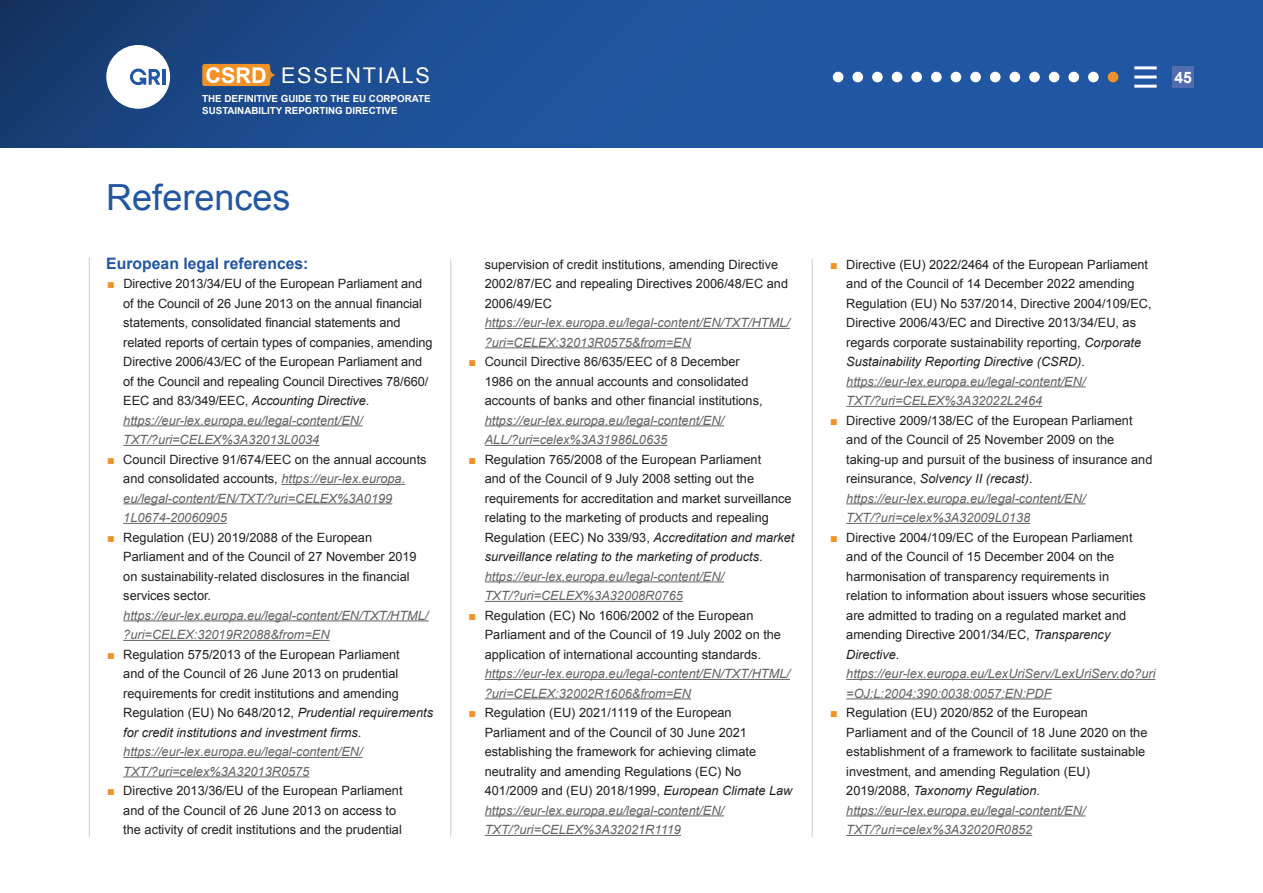
<style>
.page{position:relative;width:1263px;height:893px;background:#fff}
.page>*{position:absolute;margin:0;border:0;box-sizing:border-box;transform-origin:0 0}
.H1_new{font:36px "Arial";color:#2156a2}
.t1{font:21.6px "Arial";letter-spacing:.08em;color:#fff}
.t2{font:700 15.75px "Arial";color:#2156a2}
.t3{font:700 15.75px "Arial";color:#fff}
.t4{font:12.75px/19.5px "Arial";color:#231f20}
.t5{font:italic 12.75px/19.5px "Arial";color:#636366}
.t6{font:700 9.75px/12px "Arial";color:#fff}
.s1{font-weight:700}
.s2{color:#f09226}
.s3{font-style:italic}
.s4{font-style:italic;color:#636366}
.s5{font-style:normal;color:#f09226}
.s6{font-style:normal;color:#231f20}
</style>
<div class="page">
<svg style="left:0;top:0;width:1263px;height:148px;background:#1e4f96"></svg>
<div style="left:106px;top:45px;width:64px;height:64px;background:#fff;border-radius:50%"></div>
<hr style="left:163px;top:69px;width:3px;height:16px;background:#2157a3">
<svg style="left:130px;top:69px;width:30px;height:16px"></svg>
<div style="left:202px;top:64px;width:68px;height:22px;background:#f09226;border-radius:3px"></div>
<svg style="left:270px;top:69px;width:7px;height:12px"></svg>
<div style="left:1173px;top:66px;width:21px;height:22px;background:#526cb0"></div>
<hr style="left:89px;top:257px;width:1px;height:580px;background:#cccdcf">
<hr style="left:123px;top:425px;width:240px;height:1px;background:#636366">
<hr style="left:123px;top:445px;width:196px;height:1px;background:#636366">
<hr style="left:281px;top:484px;width:124px;height:1px;background:#636366">
<hr style="left:123px;top:503px;width:269px;height:1px;background:#636366">
<hr style="left:123px;top:523px;width:104px;height:1px;background:#636366">
<hr style="left:123px;top:620px;width:306px;height:1px;background:#636366">
<hr style="left:123px;top:640px;width:207px;height:1px;background:#636366">
<hr style="left:123px;top:757px;width:240px;height:1px;background:#636366">
<hr style="left:123px;top:776px;width:186px;height:1px;background:#636366">
<hr style="left:450px;top:259px;width:1px;height:578px;background:#cccdcf">
<hr style="left:485px;top:328px;width:305px;height:1px;background:#636366">
<hr style="left:485px;top:347px;width:206px;height:1px;background:#636366">
<hr style="left:485px;top:425px;width:239px;height:1px;background:#636366">
<hr style="left:485px;top:445px;width:182px;height:1px;background:#636366">
<hr style="left:485px;top:581px;width:239px;height:1px;background:#636366">
<hr style="left:485px;top:601px;width:198px;height:1px;background:#636366">
<hr style="left:485px;top:679px;width:305px;height:1px;background:#636366">
<hr style="left:485px;top:698px;width:206px;height:1px;background:#636366">
<hr style="left:485px;top:815px;width:239px;height:1px;background:#636366">
<hr style="left:485px;top:835px;width:196px;height:1px;background:#636366">
<hr style="left:812px;top:259px;width:1px;height:578px;background:#cccdcf">
<hr style="left:846px;top:386px;width:239px;height:1px;background:#636366">
<hr style="left:846px;top:406px;width:196px;height:1px;background:#636366">
<hr style="left:846px;top:503px;width:239px;height:1px;background:#636366">
<hr style="left:846px;top:523px;width:184px;height:1px;background:#636366">
<hr style="left:846px;top:679px;width:309px;height:1px;background:#636366">
<hr style="left:846px;top:698px;width:205px;height:1px;background:#636366">
<hr style="left:846px;top:815px;width:239px;height:1px;background:#636366">
<hr style="left:846px;top:835px;width:186px;height:1px;background:#636366">
<div style="left:872px;top:72px;width:11px;height:10px;background:#fff;border-radius:50%"></div>
<div style="left:970px;top:72px;width:11px;height:10px;background:#fff;border-radius:50%"></div>
<div style="left:1108px;top:72px;width:10px;height:10px;background:#f09226;border-radius:50%"></div>
<div style="left:892px;top:72px;width:10px;height:10px;background:#fff;border-radius:50%"></div>
<div style="left:1009px;top:72px;width:11px;height:10px;background:#fff;border-radius:50%"></div>
<div style="left:990px;top:72px;width:10px;height:10px;background:#fff;border-radius:50%"></div>
<div style="left:911px;top:72px;width:11px;height:10px;background:#fff;border-radius:50%"></div>
<div style="left:1049px;top:72px;width:10px;height:10px;background:#fff;border-radius:50%"></div>
<div style="left:1029px;top:72px;width:11px;height:10px;background:#fff;border-radius:50%"></div>
<div style="left:833px;top:72px;width:10px;height:10px;background:#fff;border-radius:50%"></div>
<div style="left:931px;top:72px;width:11px;height:10px;background:#fff;border-radius:50%"></div>
<div style="left:1068px;top:72px;width:11px;height:10px;background:#fff;border-radius:50%"></div>
<div style="left:852px;top:72px;width:11px;height:10px;background:#fff;border-radius:50%"></div>
<div style="left:951px;top:72px;width:10px;height:10px;background:#fff;border-radius:50%"></div>
<div style="left:1088px;top:72px;width:11px;height:10px;background:#fff;border-radius:50%"></div>
<hr style="left:1134px;top:66px;width:23px;height:3px;background:#fff">
<hr style="left:1134px;top:76px;width:23px;height:3px;background:#fff">
<hr style="left:1134px;top:85px;width:23px;height:3px;background:#fff">
<h2 class="t1" style="left:205px;top:61px;width:226px"><span class="s1">CSRD</span> ESSENTIALS</h2>
<p class="t3" style="left:1174px;top:67px;width:19px">45</p>
<p class="t6" style="left:197px;top:93px;width:329px">WITH THE SUPPORT OF MEP PASCAL DURAND, CSRD RAPPORTEUR</p>
<p class="t6" style="left:202px;top:93px;width:230px">THE DEFINITIVE GUIDE TO THE EU CORPORATE<br>SUSTAINABILITY REPORTING DIRECTIVE</p>
<p class="H1_new" style="left:106px;top:174px;width:186px">References</p>
<h3 class="t2" style="left:106px;top:253px;width:204px">European legal references:</h3>
<p class="t4" style="left:123px;top:274px;width:311px;text-indent:-16px"><span class="s2">■</span> Directive 2013/34/EU of the European Parliament and of the Council of 26 June 2013 on the annual financial statements, consolidated financial statements and related reports of certain types of companies, amending Directive 2006/43/EC of the European Parliament and of the Council and repealing Council Directives 78/660/ EEC and 83/349/EEC, <span class="s3">Accounting Directive</span>. <span class="s4">https://eur-lex.europa.eu/legal-content/EN/ TXT/?uri=CELEX%3A32013L0034</span></p>
<p class="t5" style="left:123px;top:449px;width:305px;text-indent:-16px"><span class="s5">■</span> <span class="s6">Council Directive 91/674/EEC on the annual accounts and consolidated accounts,</span> https://eur-lex.europa. eu/legal-content/EN/TXT/?uri=CELEX%3A0199<br>1L0674-20060905</p>
<p class="t4" style="left:123px;top:527px;width:307px;text-indent:-16px"><span class="s2">■</span> Regulation (EU) 2019/2088 of the European Parliament and of the Council of 27 November 2019 on sustainability-related disclosures in the financial services sector. <span class="s4">https://eur-lex.europa.eu/legal-content/EN/TXT/HTML/ ?uri=CELEX:32019R2088&amp;from=EN</span></p>
<p class="t4" style="left:123px;top:644px;width:311px;text-indent:-16px"><span class="s2">■</span> Regulation 575/2013 of the European Parliament<br>and of the Council of 26 June 2013 on prudential requirements for credit institutions and amending Regulation (EU) No 648/2012, <span class="s3">Prudential requirements for credit institutions and investment firms</span>. <span class="s4">https://eur-lex.europa.eu/legal-content/EN/ TXT/?uri=celex%3A32013R0575</span></p>
<p class="t4" style="left:123px;top:781px;width:281px;text-indent:-16px"><span class="s2">■</span> Directive 2013/36/EU of the European Parliament and of the Council of 26 June 2013 on access to the activity of credit institutions and the prudential</p>
<p class="t4" style="left:485px;top:254px;width:307px">supervision of credit institutions, amending Directive 2002/87/EC and repealing Directives 2006/48/EC and 2006/49/EC <span class="s4">https://eur-lex.europa.eu/legal-content/EN/TXT/HTML/ ?uri=CELEX:32013R0575&amp;from=EN</span></p>
<p class="t4" style="left:485px;top:352px;width:279px;text-indent:-16px"><span class="s2">■</span> Council Directive 86/635/EEC of 8 December 1986 on the annual accounts and consolidated accounts of banks and other financial institutions, <span class="s4">https://eur-lex.europa.eu/legal-content/EN/ ALL/?uri=celex%3A31986L0635</span></p>
<p class="t4" style="left:485px;top:449px;width:311px;text-indent:-16px"><span class="s2">■</span> Regulation 765/2008 of the European Parliament<br>and of the Council of 9 July 2008 setting out the requirements for accreditation and market surveillance relating to the marketing of products and repealing Regulation (EEC) No 339/93, <span class="s3">Accreditation and market surveillance relating to the marketing of products</span>. <span class="s4">https://eur-lex.europa.eu/legal-content/EN/ TXT/?uri=CELEX%3A32008R0765</span></p>
<p class="t4" style="left:485px;top:605px;width:307px;text-indent:-16px"><span class="s2">■</span> Regulation (EC) No 1606/2002 of the European Parliament and of the Council of 19 July 2002 on the application of international accounting standards. <span class="s4">https://eur-lex.europa.eu/legal-content/EN/TXT/HTML/ ?uri=CELEX:32002R1606&amp;from=EN</span></p>
<p class="t4" style="left:485px;top:703px;width:309px;text-indent:-16px"><span class="s2">■</span> Regulation (EU) 2021/1119 of the European Parliament and of the Council of 30 June 2021 establishing the framework for achieving climate neutrality and amending Regulations (EC) No 401/2009 and (EU) 2018/1999, <span class="s3">European Climate Law </span><span class="s4">https://eur-lex.europa.eu/legal-content/EN/ TXT/?uri=CELEX%3A32021R1119</span></p>
<p class="t4" style="left:846px;top:254px;width:307px;text-indent:-16px"><span class="s2">■</span> Directive (EU) 2022/2464 of the European Parliament and of the Council of 14 December 2022 amending Regulation (EU) No 537/2014, Directive 2004/109/EC, Directive 2006/43/EC and Directive 2013/34/EU, as regards corporate sustainability reporting, <span class="s3">Corporate Sustainability Reporting Directive (CSRD)</span>. <span class="s4">https://eur-lex.europa.eu/legal-content/EN/ TXT/?uri=CELEX%3A32022L2464</span></p>
<p class="t4" style="left:846px;top:410px;width:308px;text-indent:-16px"><span class="s2">■</span> Directive 2009/138/EC of the European Parliament and of the Council of 25 November 2009 on the taking-up and pursuit of the business of insurance and reinsurance, <span class="s3">Solvency II (recast)</span>. <span class="s4">https://eur-lex.europa.eu/legal-content/EN/ TXT/?uri=celex%3A32009L0138</span></p>
<p class="t4" style="left:846px;top:527px;width:311px;text-indent:-16px"><span class="s2">■</span> Directive 2004/109/EC of the European Parliament and of the Council of 15 December 2004 on the harmonisation of transparency requirements in<br>relation to information about issuers whose securities are admitted to trading on a regulated market and amending Directive 2001/34/EC, <span class="s3">Transparency Directive</span>. <span class="s4">https://eur-lex.europa.eu/LexUriServ/LexUriServ.do?uri =OJ:L:2004:390:0038:0057:EN:PDF</span></p>
<p class="t4" style="left:846px;top:703px;width:303px;text-indent:-16px"><span class="s2">■</span> Regulation (EU) 2020/852 of the European Parliament and of the Council of 18 June 2020 on the establishment of a framework to facilitate sustainable investment, and amending Regulation (EU)<br>2019/2088, <span class="s3">Taxonomy Regulation</span>. <span class="s4">https://eur-lex.europa.eu/legal-content/EN/ TXT/?uri=celex%3A32020R0852</span></p>
</div>
